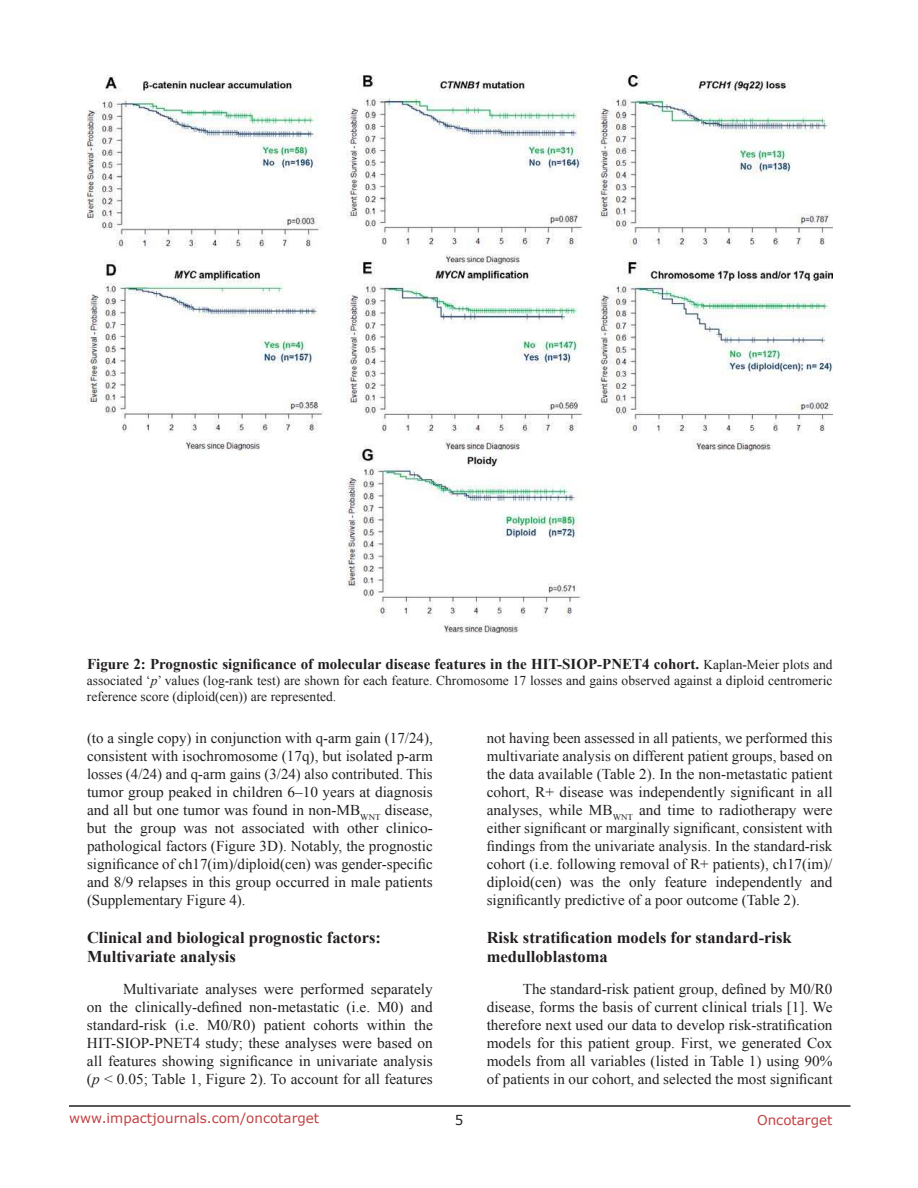
<style>
.page{position:relative;width:918px;height:1188px;background:#fff}
.page>*{position:absolute;margin:0;border:0;box-sizing:border-box;transform-origin:0 0}
.t1{font:700 16.5px/19.8px "Times New Roman";color:#231f20}
.t2{font:15px/18px "Times New Roman";color:#231f20;text-align:justify}
.t3{font:700 15px "Times New Roman";color:#231f20}
.t4{font:13.5px/16.2px "Times New Roman";color:#231f20}
.t5{font:13.5px "Verdana";color:#c24041}
.t6{font:13.5px "Verdana";color:#231f20}
.s1{font-weight:400;font-size:13.5px}
.s2{font-style:italic}
</style>
<div class="page">
<hr style="left:69px;top:1105px;width:782px;height:2px;background:#231f20">
<img style="left:87px;top:76px;width:745px;height:556px">
<p class="t3" style="left:87px;top:653px;width:747px">Figure 2: Prognostic signiicance of molecular disease features in the HIT-SIOP-PNET4 cohort. <span class="s1">Kaplan-Meier plots and</span></p>
<p class="t4" style="left:87px;top:674px;width:747px">associated ‘<span class="s2">p</span>’ values (log-rank test) are shown for each feature. Chromosome 17 losses and gains observed against a diploid centromeric reference score (diploid(cen)) are represented.</p>
<p class="t2" style="left:87px;top:729px;width:347px">(to a single copy) in conjunction with q-arm gain (17/24), consistent with isochromosome (17q), but isolated p-arm losses (4/24) and q-arm gains (3/24) also contributed. This tumor group peaked in children 6–10 years at diagnosis and all but one tumor was found in non-MB<sub>WNT</sub> disease, but the group was not associated with other clinico&shy;pathological factors (Figure 3D). Notably, the prognostic signiicance of ch17(im)/diploid(cen) was gender-speciic and 8/9 relapses in this group occurred in male patients (Supplementary Figure 4).</p>
<p class="t1" style="left:87px;top:929px;width:295px">Clinical and biological prognostic factors:<br>Multivariate analysis</p>
<p class="t2" style="left:87px;top:980px;width:347px;text-indent:36px">Multivariate analyses were performed separately on the clinically-deined non-metastatic (i.e. M0) and standard-risk (i.e. M0/R0) patient cohorts within the HIT-SIOP-PNET4 study; these analyses were based on all features showing signiicance in univariate analysis (<span class="s2">p</span> &lt; 0.05; Table 1, Figure 2). To account for all features</p>
<p class="t2" style="left:487px;top:729px;width:347px">not having been assessed in all patients, we performed this multivariate analysis on different patient groups, based on the data available (Table 2). In the non-metastatic patient cohort, R+ disease was independently signiicant in all analyses, while MB<sub>WNT</sub> and time to radiotherapy were either signiicant or marginally signiicant, consistent with indings from the univariate analysis. In the standard-risk cohort (i.e. following removal of R+ patients), ch17(im)/ diploid(cen) was the only feature independently and signiicantly predictive of a poor outcome (Table 2).</p>
<p class="t1" style="left:487px;top:927px;width:306px">Risk stratiication models for standard-risk medulloblastoma</p>
<p class="t2" style="left:487px;top:980px;width:347px;text-indent:36px">The standard-risk patient group, deined by M0/R0 disease, forms the basis of current clinical trials [1]. We therefore next used our data to develop risk-stratiication models for this patient group. First, we generated Cox models from all variables (listed in Table 1) using 90% of patients in our cohort, and selected the most signiicant</p>
<p class="t5" style="left:69px;top:1112px;width:252px">www.impactjournals.com/oncotarget</p>
<p class="t6" style="left:455px;top:1114px;width:10px">5</p>
<p class="t5" style="left:757px;top:1114px;width:77px">Oncotarget</p>
</div>
